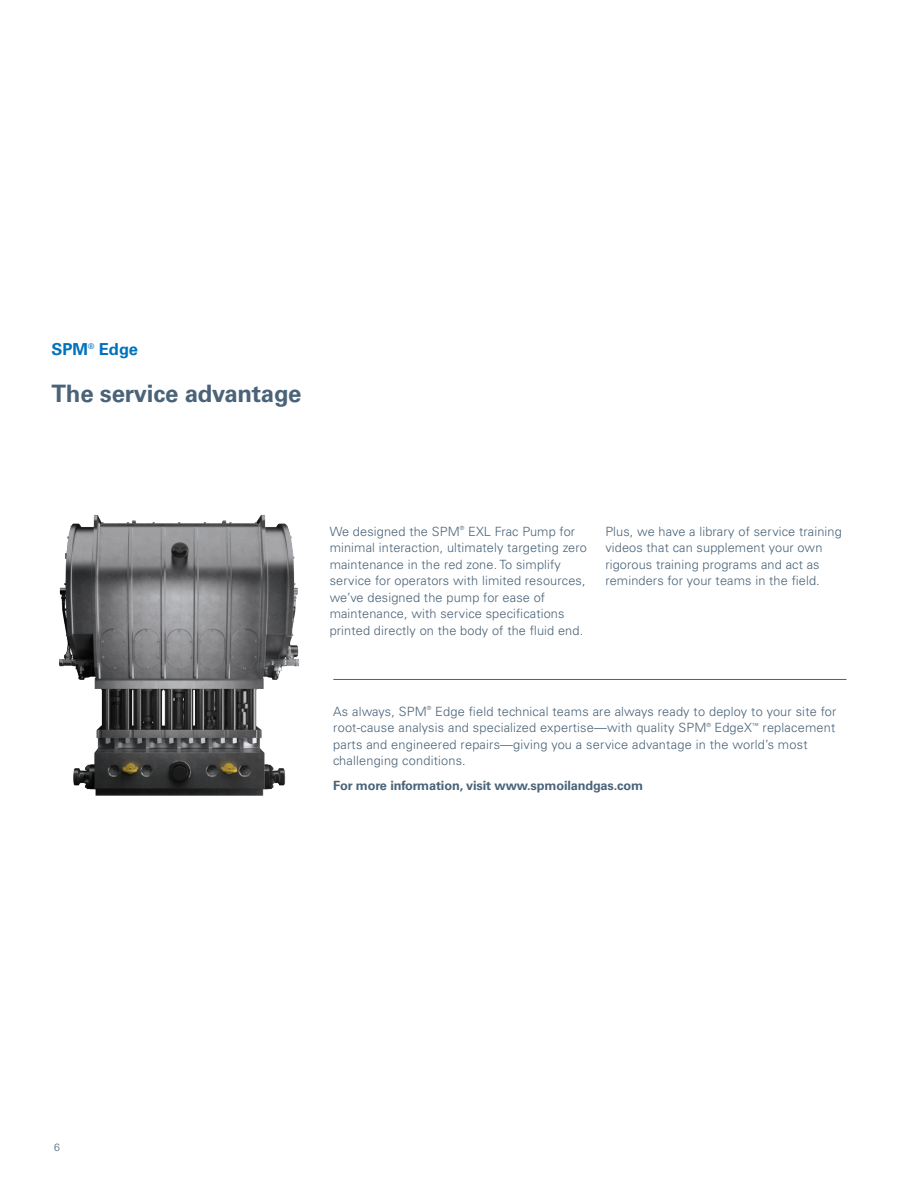
<style>
.page{position:relative;width:918px;height:1188px;background:#fff}
.page>*{position:absolute;margin:0;border:0;box-sizing:border-box;transform-origin:0 0}
.Headline{font:700 24px "Univers LT Std";letter-spacing:-.01em;color:#4a6378}
.product_name{font:700 16.5px "Univers LT Std";color:#0072bc}
.body_copy{font:300 12.75px/16.5px "Univers LT Std";letter-spacing:.01em;color:#4a6378}
.body_copy-2{font:700 12.75px "Univers LT Std";letter-spacing:-.01em;color:#4a6378}
.t1{font:300 10.5px "Univers LT Std";color:#4a6378}
.body_copy-3{font:300 5.7px "Univers LT Std";color:#4a6378}
</style>
<div class="page">
<img style="left:59px;top:515px;width:241px;height:281px">
<hr style="left:333px;top:679px;width:513px;height:1px;background:#4a6378">
<p class="product_name" style="left:52px;top:340px;width:88px">SPM<sup>®</sup> Edge</p>
<p class="Headline" style="left:52px;top:380px;width:251px">The service advantage</p>
<p class="body_copy" style="left:330px;top:523px;width:132px">We designed the SPM</p>
<p class="body_copy-3" style="left:460px;top:525px;width:6px">®</p>
<p class="body_copy" style="left:330px;top:523px;width:259px;text-indent:138px">EXL Frac Pump for minimal interaction, ultimately targeting zero maintenance in the red zone. To simplify service for operators with limited resources, we’ve designed the pump for ease of maintenance, with service specifications printed directly on the body of the fluid end.</p>
<p class="body_copy" style="left:605px;top:523px;width:238px">Plus, we have a library of service training videos that can supplement your own rigorous training programs and act as reminders for your teams in the field.</p>
<p class="body_copy" style="left:333px;top:703px;width:95px">As always, SPM</p>
<p class="body_copy-3" style="left:427px;top:705px;width:6px">®</p>
<p class="body_copy" style="left:333px;top:703px;width:505px;text-indent:102px">Edge field technical teams are always ready to deploy to your site for root-cause analysis and specialized expertise—with quality SPM</p>
<p class="body_copy-3" style="left:706px;top:721px;width:6px">®</p>
<p class="body_copy" style="left:333px;top:720px;width:504px;text-indent:381px">EdgeX<sup>™</sup> replacement parts and engineered repairs—giving you a service advantage in the world’s most challenging conditions.</p>
<p class="body_copy-2" style="left:333px;top:778px;width:311px">For more information, visit www.spmoilandgas.com</p>
<p class="t1" style="left:54px;top:1141px;width:7px">6</p>
</div>
